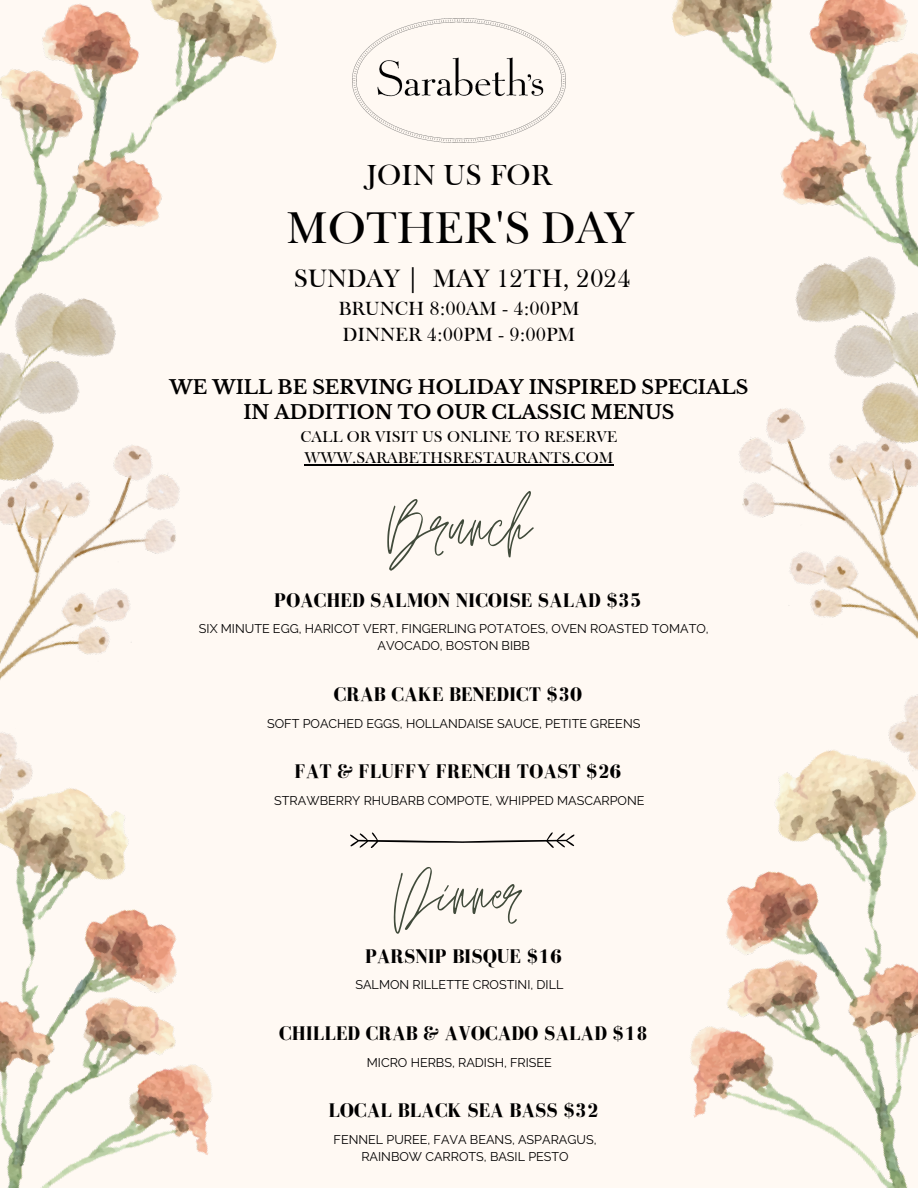
<style>
.page{position:relative;width:918px;height:1188px;background:#fff9f3}
.page>*{position:absolute;margin:0;border:0;box-sizing:border-box;transform-origin:0 0}
.t1{font:96.45px "Jonathan";color:#414b3b}
.t2{font:46.65px "New Baskerville ITC Pro";color:#000}
.t3{font:29.85px "Frys Baskerville BT";color:#000}
.t4{font:25.8px "Frys Baskerville BT";color:#000}
.t5{font:700 20.25px "Bodoni FLF";color:#000}
.t6{font:19.5px/25.8px "Frys Baskerville BT";color:#000}
.t7{font:700 19.05px/25.8px "Libre Baskerville";color:#000;text-align:center}
.t8{font:16.05px/21.3px "Frys Baskerville BT";color:#000}
.t9{font:12.6px "Raleway";color:#000}
</style>
<div class="page">
<img style="left:574px;top:834px;width:344px;height:354px">
<img style="left:0;top:940px;width:212px;height:248px">
<img style="left:715px;top:437px;width:203px;height:465px">
<img style="left:0;top:460px;width:180px;height:480px">
<img style="left:0;top:0;width:277px;height:460px">
<img style="left:672px;top:0;width:246px;height:437px">
<img style="left:0;top:268px;width:125px;height:308px">
<img style="left:784px;top:229px;width:134px;height:310px">
<svg style="left:350px;top:832px;width:224px;height:16px"></svg>
<img style="left:353px;top:19px;width:212px;height:124px">
<hr style="left:304px;top:464px;width:310px;height:2px;background:#000">
<p class="t3" style="left:366px;top:156px;width:187px">JOIN US FOR</p>
<p class="t2" style="left:287px;top:212px;width:346px">MOTHER'S DAY</p>
<p class="t4" style="left:294px;top:262px;width:339px">SUNDAY | MAY 12TH, 2024</p>
<p class="t6" style="left:338px;top:295px;width:243px">BRUNCH 8:00AM - 4:00PM<br>DINNER 4:00PM - 9:00PM</p>
<p class="t7" style="left:170px;top:374px;width:580px">WE WILL BE SERVING HOLIDAY INSPIRED SPECIALS<br>IN ADDITION TO OUR CLASSIC MENUS</p>
<p class="t8" style="left:301px;top:425px;width:318px">CALL OR VISIT US ONLINE TO RESERVE<br>WWW.SARABETHSRESTAURANTS.COM</p>
<p class="t1" style="left:387px;top:472px;width:146px">Brunch</p>
<h6 class="t5" style="left:274px;top:590px;width:369px">POACHED SALMON NICOISE SALAD $35</h6>
<p class="t9" style="left:199px;top:622px;width:511px">SIX MINUTE EGG, HARICOT VERT, FINGERLING POTATOES, OVEN ROASTED TOMATO,</p>
<h1 class="t9" style="left:378px;top:638px;width:154px">AVOCADO, BOSTON BIBB</h1>
<h5 class="t5" style="left:334px;top:683px;width:250px">CRAB CAKE BENEDICT $30</h5>
<p class="t9" style="left:267px;top:716px;width:375px">SOFT POACHED EGGS, HOLLANDAISE SAUCE, PETITE GREENS</p>
<p class="t5" style="left:294px;top:761px;width:329px">FAT &amp; FLUFFY FRENCH TOAST $26</p>
<h5 class="t9" style="left:274px;top:793px;width:372px">STRAWBERRY RHUBARB COMPOTE, WHIPPED MASCARPONE</h5>
<p class="t1" style="left:394px;top:840px;width:130px">Dinner</p>
<h5 class="t5" style="left:365px;top:945px;width:199px">PARSNIP BISQUE $16</h5>
<p class="t9" style="left:355px;top:978px;width:210px">SALMON RILLETTE CROSTINI, DILL</p>
<h1 class="t5" style="left:279px;top:1023px;width:370px">CHILLED CRAB &amp; AVOCADO SALAD $18</h1>
<h5 class="t9" style="left:367px;top:1055px;width:187px">MICRO HERBS, RADISH, FRISEE</h5>
<p class="t5" style="left:328px;top:1100px;width:272px">LOCAL BLACK SEA BASS $32</p>
<h5 class="t9" style="left:334px;top:1132px;width:264px">FENNEL PUREE, FAVA BEANS, ASPARAGUS,</h5>
<p class="t9" style="left:361px;top:1150px;width:209px">RAINBOW CARROTS, BASIL PESTO</p>
</div>
